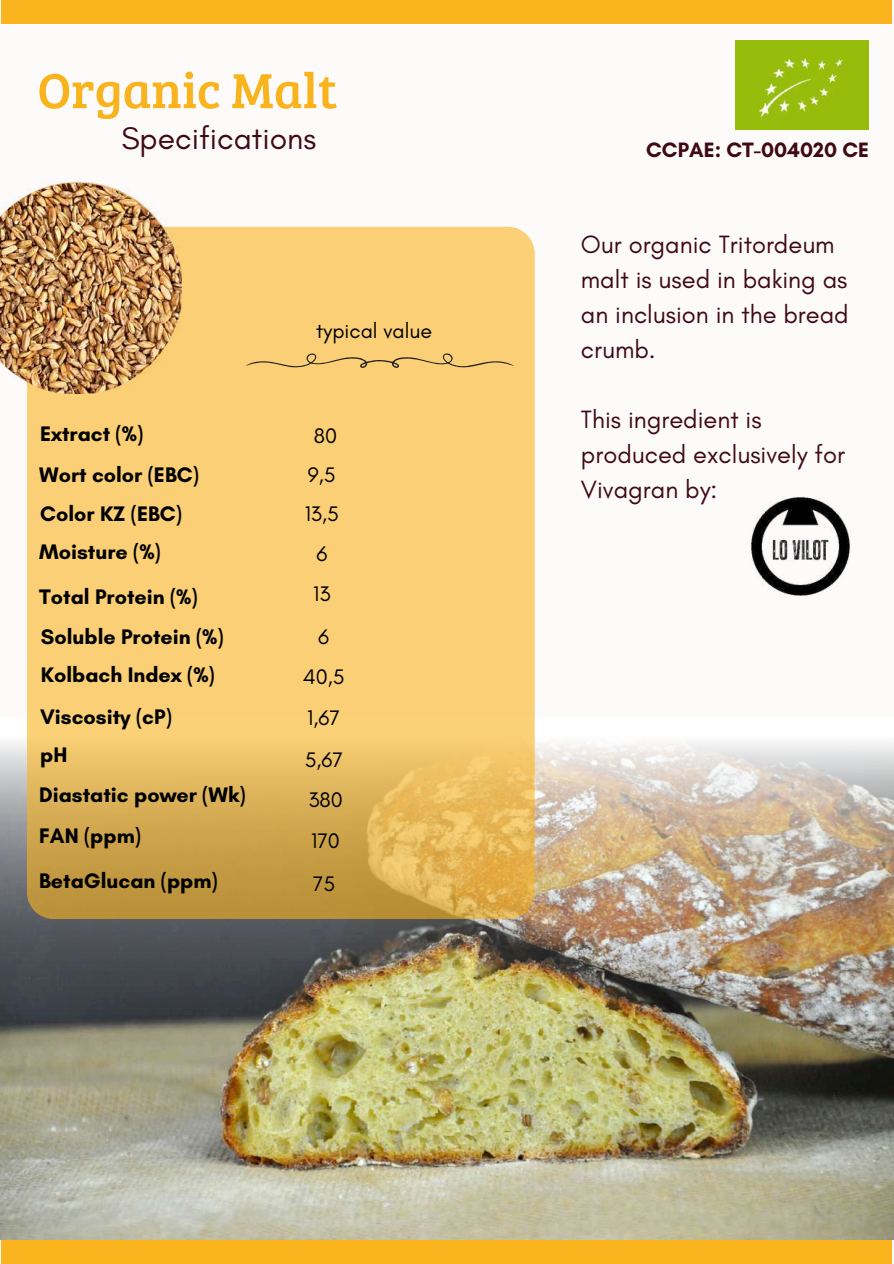
<style>
.page{position:relative;width:894px;height:1264px;background:#fff}
.page>*{position:absolute;margin:0;border:0;box-sizing:border-box;transform-origin:0 0}
.t1{font:50.85px "Bree Serif";color:#f9b31d}
.t2{font:31.8px "Glacial Indifference";color:#400a15}
.t3{font:25.5px/35px "Glacial Indifference";color:#400a15}
.t4{font:700 21.45px/38.2px "Glacial Indifference";color:#000}
.t5{font:21.45px/40.8px "Glacial Indifference";color:#000}
.t6{font:700 21.15px "Glacial Indifference";color:#400a15}
</style>
<div class="page">
<div style="left:0;top:0;width:893px;height:1263px;background:#fdfbfa"></div>
<div style="left:1px;top:0;width:890px;height:23px;background:#f9b31d"></div>
<div style="left:1px;top:1239px;width:890px;height:24px;background:#f9b31d"></div>
<img style="left:0;top:1153px;width:893px;height:86px">
<img style="left:0;top:717px;width:893px;height:436px">
<svg style="left:27px;top:227px;width:507px;height:691px;background:#f0c56b"></svg>
<img style="left:0;top:184px;width:181px;height:209px">
<svg style="left:245px;top:353px;width:268px;height:15px;background:#e3bc6c"></svg>
<img style="left:735px;top:40px;width:133px;height:89px">
<img style="left:751px;top:497px;width:99px;height:99px">
<h1 class="t1" style="left:37px;top:53px;width:301px">Organic Malt</h1>
<h2 class="t2" style="left:121px;top:119px;width:196px">Specifications</h2>
<p class="t4" style="left:40px;top:414px;width:105px">Extract (%)</p>
<p class="t4" style="left:39px;top:455px;width:161px">Wort color (EBC)<br>Color KZ (EBC)</p>
<p class="t4" style="left:39px;top:532px;width:123px">Moisture (%)</p>
<p class="t4" style="left:39px;top:577px;width:160px">Total Protein (%)</p>
<p class="t4" style="left:41px;top:617px;width:184px">Soluble Protein (%)</p>
<p class="t4" style="left:40px;top:654px;width:176px;line-height:41.5px">Kolbach Index (%)<br>Viscosity (cP)</p>
<p class="t4" style="left:40px;top:735px;width:29px">pH</p>
<p class="t5" style="left:316px;top:310px;width:117px">typical value</p>
<p class="t5" style="left:314px;top:414px;width:25px">80</p>
<p class="t5" style="left:305px;top:455px;width:36px;line-height:38.8px">9,5<br>13,5</p>
<p class="t5" style="left:313px;top:534px;width:19px;line-height:39.9px">6<br>13</p>
<p class="t5" style="left:303px;top:616px;width:43px;text-align:center">6<br>40,5<br>1,67<br>5,67</p>
<p class="t4" style="left:39px;top:775px;width:208px">Diastatic power (Wk)</p>
<p class="t5" style="left:308px;top:778px;width:36px">380</p>
<p class="t4" style="left:39px;top:812px;width:180px;line-height:45px">FAN (ppm)<br>BetaGlucan (ppm)</p>
<p class="t5" style="left:311px;top:819px;width:30px;line-height:43px">170<br>75</p>
<p class="t6" style="left:646px;top:137px;width:224px">CCPAE: CT-004020 CE</p>
<p class="t3" style="left:580px;top:227px;width:269px">Our organic Tritordeum malt is used in baking as an inclusion in the bread crumb.</p>
<p class="t3" style="left:580px;top:402px;width:265px">This ingredient is produced exclusively for<br>Vivagran by:</p>
</div>
